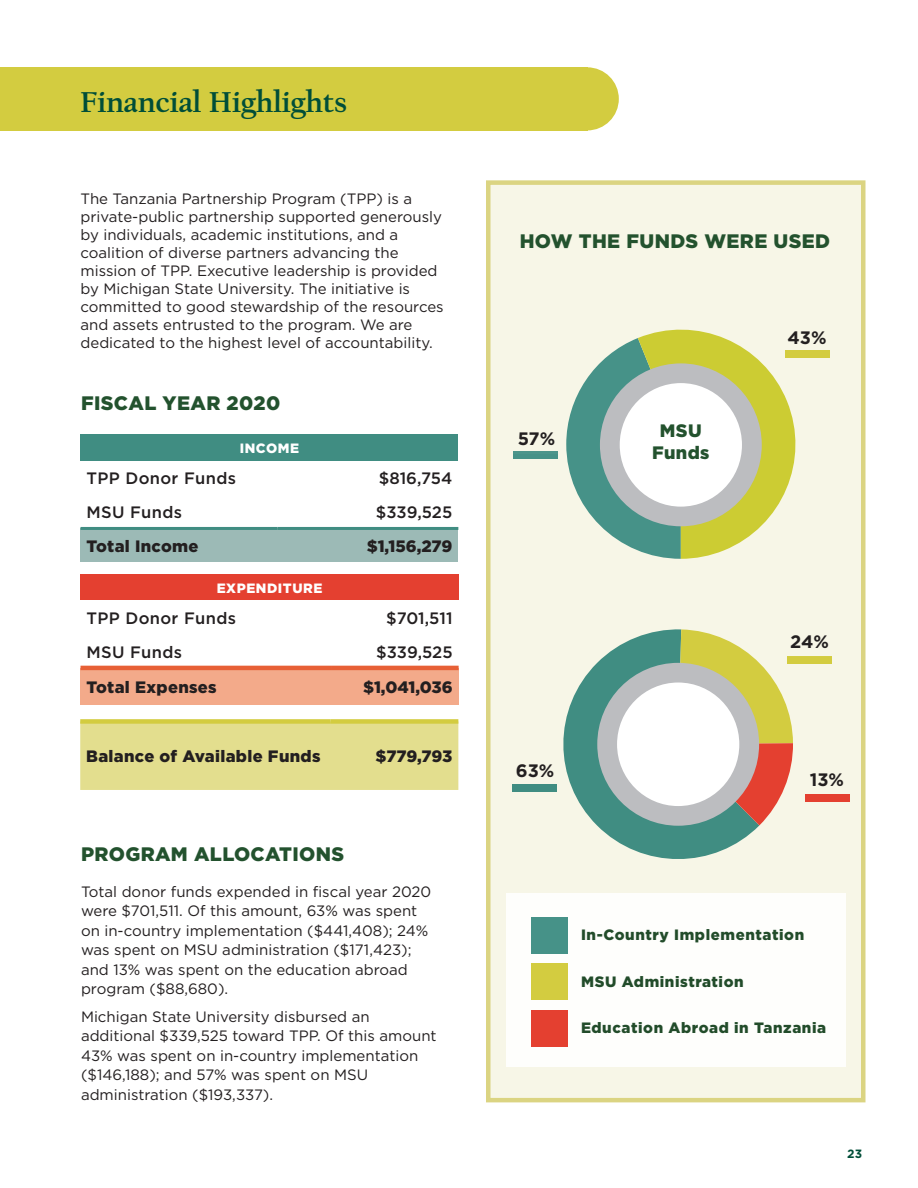
<style>
.page{position:relative;width:918px;height:1188px;background:#fff}
.page>*{position:absolute;margin:0;border:0;box-sizing:border-box;transform-origin:0 0}
.t1{font:700 30px "Californian FB Text";color:#004e38}
.t2{font:900 19.5px "Gotham";letter-spacing:.02em;color:#23522e}
.t3{font:700 18px "Gotham";letter-spacing:-.01em;color:#231f20}
.t4{font:900 18px/22.5px "Gotham";letter-spacing:.02em;color:#23522e;text-align:center}
.t5{font:900 16.5px "Gotham";letter-spacing:.02em;color:#231f20}
.t6{font:500 16.5px "Gotham";letter-spacing:.02em;color:#231f20}
.t7{font:15px/19.5px "Gotham";color:#231f20}
.t8{font:900 15px "Gotham";letter-spacing:.04em;color:#224c2a}
.t9{font:900 13.5px "Gotham";letter-spacing:.04em;color:#fff}
.t10{font:700 12px "Gotham";color:#004e38}
</style>
<div class="page">
<div style="left:486px;top:180px;width:380px;height:922px;background:#f7f6e7;border:4px solid #dbd482"></div>
<div style="left:506px;top:893px;width:340px;height:174px;background:#fff"></div>
<div style="left:805px;top:794px;width:45px;height:8px;background:#e44030"></div>
<div style="left:787px;top:656px;width:45px;height:7px;background:#d3cc40"></div>
<div style="left:782px;top:626px;width:55px;height:31px;background:#f7f6e7"></div>
<div style="left:512px;top:784px;width:45px;height:7px;background:#408d82"></div>
<div style="left:531px;top:963px;width:37px;height:37px;background:#d3cc40"></div>
<div style="left:531px;top:1010px;width:37px;height:37px;background:#e44030"></div>
<div style="left:531px;top:917px;width:37px;height:37px;background:#469288"></div>
<div style="left:80px;top:724px;width:378px;height:66px;background:#e3de8e"></div>
<div style="left:80px;top:719px;width:251px;height:5px;background:#d3cc40"></div>
<div style="left:331px;top:719px;width:127px;height:5px;background:#d3cc40"></div>
<div style="left:0;top:67px;width:588px;height:63px;background:#d3cc40"></div>
<div style="left:556px;top:67px;width:63px;height:63px;background:#d3cc40;border-radius:50%"></div>
<div style="left:81px;top:434px;width:377px;height:27px;background:#408d82"></div>
<div style="left:81px;top:528px;width:197px;height:34px;background:#9cbab6"></div>
<div style="left:278px;top:528px;width:180px;height:34px;background:#9cbab6"></div>
<hr style="left:81px;top:527px;width:197px;height:3px;background:#408d82">
<hr style="left:278px;top:527px;width:180px;height:3px;background:#408d82">
<div style="left:81px;top:574px;width:378px;height:26px;background:#e44030"></div>
<div style="left:81px;top:668px;width:250px;height:36px;background:#f3aa8a"></div>
<div style="left:331px;top:668px;width:128px;height:36px;background:#f3aa8a"></div>
<hr style="left:81px;top:666px;width:250px;height:4px;background:#e76036">
<hr style="left:331px;top:666px;width:128px;height:4px;background:#e76036">
<svg style="left:566px;top:329px;width:245px;height:230px"></svg>
<div style="left:600px;top:363px;width:162px;height:163px;background:#bcbdc0;border-radius:50%"></div>
<div style="left:620px;top:383px;width:122px;height:124px;background:#fff;border-radius:50%"></div>
<div style="left:513px;top:451px;width:45px;height:7px;background:#469288"></div>
<div style="left:785px;top:351px;width:45px;height:7px;background:#d3cc40"></div>
<div style="left:510px;top:422px;width:53px;height:32px;background:#f7f6e7"></div>
<svg style="left:552px;top:629px;width:207px;height:230px;fill:#408d82"></svg>
<svg style="left:680px;top:629px;width:113px;height:196px"></svg>
<div style="left:597px;top:663px;width:162px;height:163px;background:#bcbdc0;border-radius:50%"></div>
<div style="left:617px;top:683px;width:122px;height:123px;background:#fff;border-radius:50%"></div>
<h2 class="t1" style="left:80px;top:84px;width:268px">Financial Highlights</h2>
<p class="t7" style="left:81px;top:189px;width:365px;line-height:18px">The Tanzania Partnership Program (TPP) is a private-public partnership supported generously by individuals, academic institutions, and a coalition of diverse partners advancing the mission of TPP. Executive leadership is provided by Michigan State University. The initiative is committed to good stewardship of the resources and assets entrusted to the program. We are dedicated to the highest level of accountability.</p>
<h2 class="t2" style="left:81px;top:390px;width:201px">FISCAL YEAR 2020</h2>
<p class="t9" style="left:240px;top:439px;width:61px">INCOME</p>
<p class="t6" style="left:87px;top:468px;width:151px">TPP Donor Funds</p>
<p class="t6" style="left:379px;top:468px;width:75px">$816,754</p>
<p class="t6" style="left:87px;top:502px;width:97px">MSU Funds</p>
<p class="t6" style="left:376px;top:502px;width:78px">$339,525</p>
<p class="t5" style="left:87px;top:535px;width:114px">Total Income</p>
<p class="t5" style="left:367px;top:535px;width:87px">$1,156,279</p>
<p class="t9" style="left:217px;top:579px;width:107px">EXPENDITURE</p>
<p class="t6" style="left:87px;top:607px;width:151px">TPP Donor Funds</p>
<p class="t6" style="left:386px;top:607px;width:68px">$701,511</p>
<p class="t6" style="left:87px;top:641px;width:97px">MSU Funds</p>
<p class="t6" style="left:376px;top:641px;width:78px">$339,525</p>
<p class="t5" style="left:87px;top:676px;width:132px">Total Expenses</p>
<p class="t5" style="left:363px;top:676px;width:91px">$1,041,036</p>
<p class="t5" style="left:86px;top:745px;width:236px">Balance of Available Funds</p>
<p class="t5" style="left:376px;top:745px;width:78px">$779,793</p>
<h3 class="t2" style="left:81px;top:840px;width:265px">PROGRAM ALLOCATIONS</h3>
<p class="t7" style="left:81px;top:881px;width:352px">Total donor funds expended in fiscal year 2020 were $701,511. Of this amount, 63% was spent on in-country implementation ($441,408); 24% was spent on MSU administration ($171,423); and 13% was spent on the education abroad program ($88,680).</p>
<p class="t7" style="left:81px;top:1006px;width:357px">Michigan State University disbursed an additional $339,525 toward TPP. Of this amount 43% was spent on in-country implementation ($146,188); and 57% was spent on MSU administration ($193,337).</p>
<h3 class="t2" style="left:520px;top:228px;width:312px">HOW THE FUNDS WERE USED</h3>
<p class="t3" style="left:518px;top:427px;width:39px">57%</p>
<p class="t4" style="left:652px;top:419px;width:59px">MSU<br>Funds</p>
<p class="t3" style="left:788px;top:326px;width:41px">43%</p>
<p class="t3" style="left:516px;top:759px;width:40px">63%</p>
<p class="t3" style="left:790px;top:630px;width:40px">24%</p>
<p class="t3" style="left:810px;top:767px;width:36px">13%</p>
<p class="t8" style="left:581px;top:924px;width:225px">In-Country Implementation</p>
<p class="t8" style="left:581px;top:972px;width:164px">MSU Administration</p>
<p class="t8" style="left:581px;top:1017px;width:247px">Education Abroad in Tanzania</p>
<p class="t10" style="left:847px;top:1146px;width:16px">23</p>
</div>
